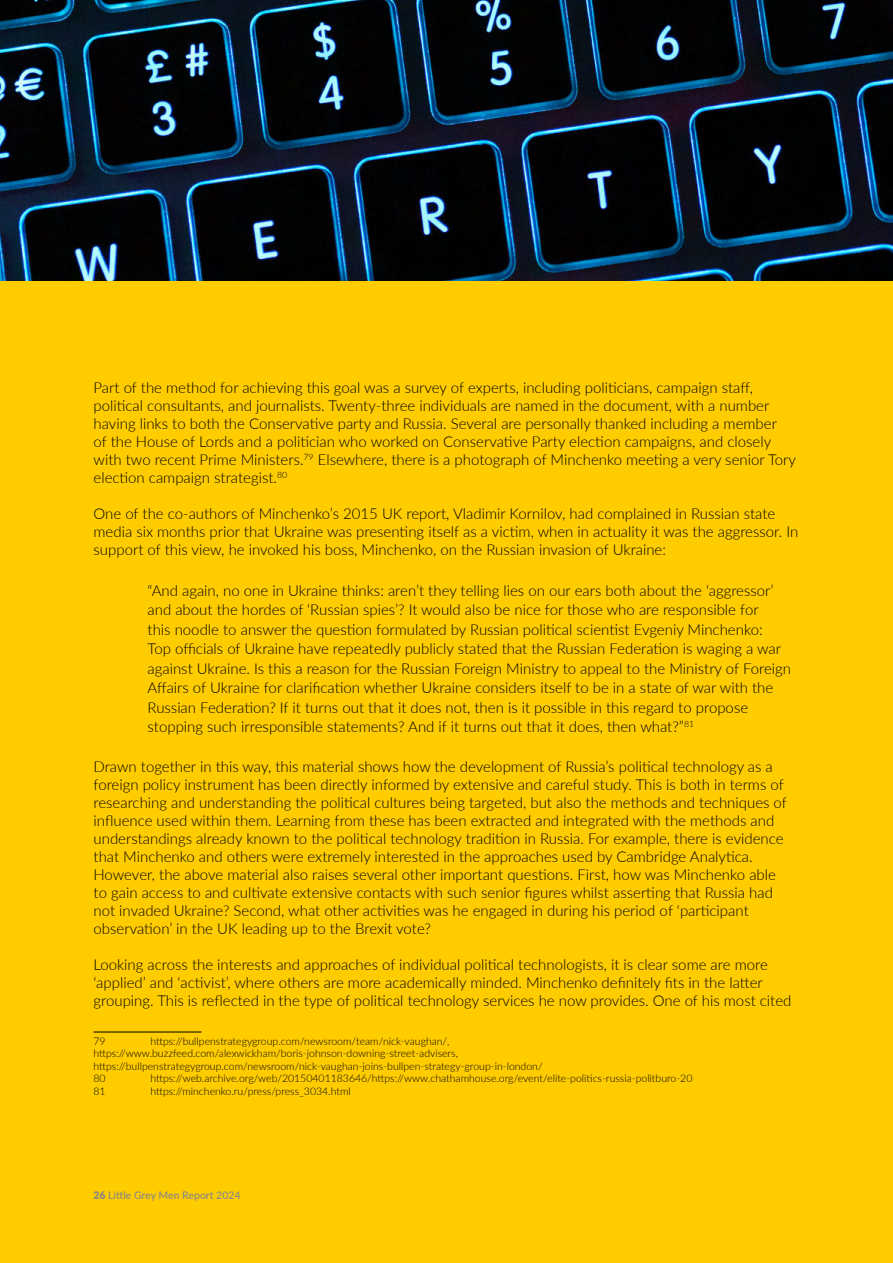
<style>
.page{position:relative;width:893px;height:1263px;background:#fc0}
.page>*{position:absolute;margin:0;border:0;box-sizing:border-box;transform-origin:0 0}
.t1{font:300 15px/18px "Lato";color:#000}
.t2{font:300 10.5px/12.6px "Lato";color:#000}
.t3{font:500 10.5px "Lato";color:#878787}
.s1{font-weight:900}
</style>
<div class="page">
<hr style="left:94px;top:1032px;width:108px;height:1px;background:#000">
<img style="left:0;top:0;width:893px;height:281px">
<p class="t1" style="left:94px;top:378px;width:704px">Part of the method for achieving this goal was a survey of experts, including politicians, campaign staff, political consultants, and journalists. Twenty-three individuals are named in the document, with a number having links to both the Conservative party and Russia. Several are personally thanked including a member<br>of the House of Lords and a politician who worked on Conservative Party election campaigns, and closely with two recent Prime Ministers.<sup>79</sup> Elsewhere, there is a photograph of Minchenko meeting a very senior Tory election campaign strategist.<sup>80</sup></p>
<p class="t1" style="left:94px;top:504px;width:706px">One of the co-authors of Minchenko’s 2015 UK report, Vladimir Kornilov, had complained in Russian state media six months prior that Ukraine was presenting itself as a victim, when in actuality it was the aggressor. In support of this view, he invoked his boss, Minchenko, on the Russian invasion of Ukraine:</p>
<p class="t1" style="left:148px;top:580px;width:645px;line-height:19.5px">“And again, no one in Ukraine thinks: aren’t they telling lies on our ears both about the ‘aggressor’ and about the hordes of ‘Russian spies’? It would also be nice for those who are responsible for<br>this noodle to answer the question formulated by Russian political scientist Evgeniy Minchenko:<br>Top officials of Ukraine have repeatedly publicly stated that the Russian Federation is waging a war against Ukraine. Is this a reason for the Russian Foreign Ministry to appeal to the Ministry of Foreign Affairs of Ukraine for clarification whether Ukraine considers itself to be in a state of war with the Russian Federation? If it turns out that it does not, then is it possible in this regard to propose stopping such irresponsible statements? And if it turns out that it does, then what?”<sup>81</sup></p>
<p class="t1" style="left:94px;top:757px;width:695px">Drawn together in this way, this material shows how the development of Russia’s political technology as a foreign policy instrument has been directly informed by extensive and careful study. This is both in terms of researching and understanding the political cultures being targeted, but also the methods and techniques of influence used within them. Learning from these has been extracted and integrated with the methods and understandings already known to the political technology tradition in Russia. For example, there is evidence that Minchenko and others were extremely interested in the approaches used by Cambridge Analytica.<br>However, the above material also raises several other important questions. First, how was Minchenko able to gain access to and cultivate extensive contacts with such senior figures whilst asserting that Russia had not invaded Ukraine? Second, what other activities was he engaged in during his period of ‘participant observation’ in the UK leading up to the Brexit vote?</p>
<p class="t1" style="left:94px;top:955px;width:699px">Looking across the interests and approaches of individual political technologists, it is clear some are more ‘applied’ and ‘activist’, where others are more academically minded. Minchenko definitely fits in the latter grouping. This is reflected in the type of political technology services he now provides. One of his most cited</p>
<p class="t2" style="left:94px;top:1034px;width:14px">79</p>
<p class="t2" style="left:94px;top:1034px;width:451px;text-indent:57px">https://bullpenstrategygroup.com/newsroom/team/nick-vaughan/, https://www.buzzfeed.com/alexwickham/boris-johnson-downing-street-advisers, https://bullpenstrategygroup.com/newsroom/nick-vaughan-joins-bullpen-strategy-group-in-london/ 80</p>
<p class="t2" style="left:150px;top:1072px;width:544px">https://web.archive.org/web/20150401183646/https://www.chathamhouse.org/event/elite-politics-russia-politburo-20</p>
<p class="t2" style="left:94px;top:1084px;width:14px">81</p>
<p class="t2" style="left:150px;top:1084px;width:202px">https://minchenko.ru/press/press_3034.html</p>
<p class="t3" style="left:94px;top:1188px;width:149px"><span class="s1">26</span> Little Grey Men Report 2024</p>
</div>
